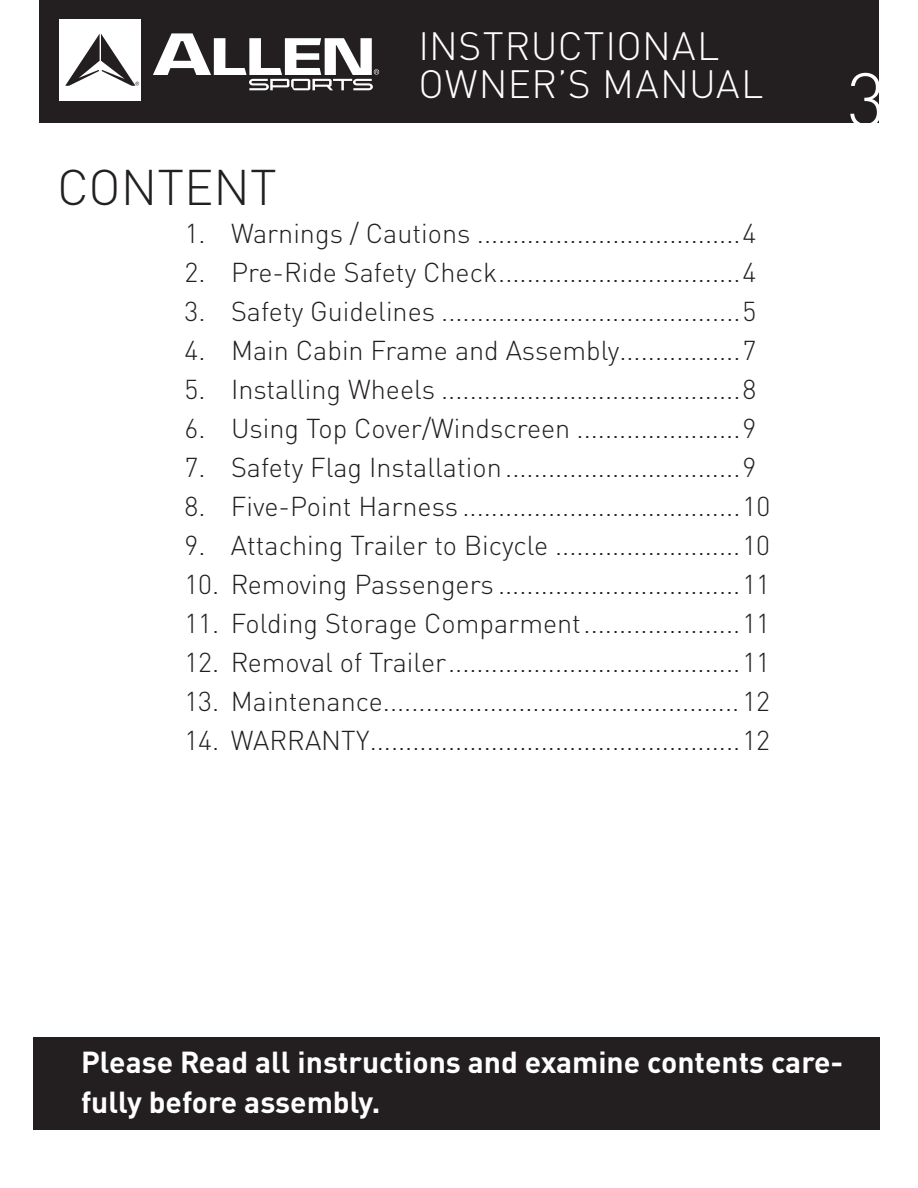
<style>
.page{position:relative;width:918px;height:1188px;background:#fff}
.page>*{position:absolute;margin:0;border:0;box-sizing:border-box;transform-origin:0 0}
.t1{font:300 49.5px "DINOT";color:#231f20}
.t2{font:300 39px/38.2px "DINOT";letter-spacing:.025em;color:#fff}
.t3{font:700 30px/40.5px "DINOT";color:#fff}
.t4{font:300 27px "DINOT";color:#231f20}
.s1{font-size:75px}
</style>
<div class="page">
<div style="left:39px;top:0;width:840px;height:123px;background:#231f20"></div>
<div style="left:59px;top:19px;width:82px;height:82px;background:#fff"></div>
<svg style="left:65px;top:34px;width:74px;height:52px"></svg>
<svg style="left:153px;top:33px;width:226px;height:57px"></svg>
<div style="left:33px;top:1037px;width:847px;height:93px;background:#231f20"></div>
<h2 class="t2" style="left:418px;top:26px;width:469px">INSTRUCTIONAL<br>OWNER’S MANUAL <span class="s1">3</span></h2>
<h1 class="t1" style="left:57px;top:156px;width:221px">CONTENT</h1>
<p class="t4" style="left:185px;top:217px;width:573px">1. Warnings / Cautions .....................................4</p>
<p class="t4" style="left:185px;top:256px;width:573px">2. Pre-Ride Safety Check ..................................4</p>
<p class="t4" style="left:185px;top:295px;width:573px">3. Safety Guidelines ..........................................5</p>
<p class="t4" style="left:185px;top:334px;width:573px">4. Main Cabin Frame and Assembly.................7</p>
<p class="t4" style="left:185px;top:373px;width:573px">5. Installing Wheels ..........................................8</p>
<p class="t4" style="left:185px;top:412px;width:573px">6. Using Top Cover/Windscreen .......................9</p>
<p class="t4" style="left:185px;top:451px;width:573px">7. Safety Flag Installation .................................9</p>
<p class="t4" style="left:184px;top:490px;width:587px">8. Five-Point Harness .......................................10</p>
<p class="t4" style="left:184px;top:529px;width:587px">9. Attaching Trailer to Bicycle ..........................10</p>
<p class="t4" style="left:184px;top:568px;width:587px">10. Removing Passengers ..................................11</p>
<p class="t4" style="left:184px;top:607px;width:587px">11. Folding Storage Comparment ......................11</p>
<p class="t4" style="left:184px;top:646px;width:587px">12. Removal of Trailer .........................................11</p>
<p class="t4" style="left:184px;top:685px;width:587px">13. Maintenance.................................................. 12</p>
<p class="t4" style="left:184px;top:724px;width:587px">14. WARRANTY ....................................................12</p>
<p class="t3" style="left:81px;top:1041px;width:764px">Please Read all instructions and examine contents care&shy;fully before assembly.</p>
</div>
